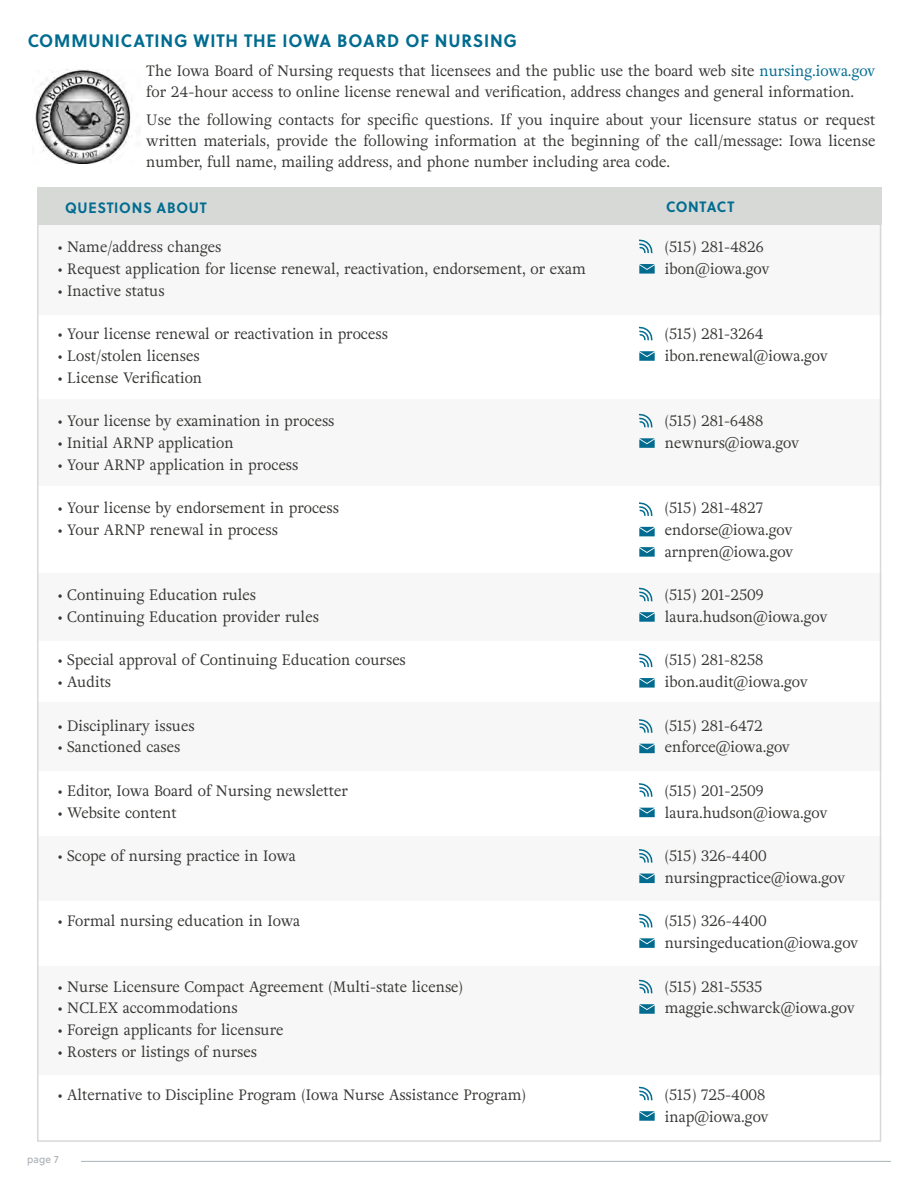
<style>
.page{position:relative;width:918px;height:1188px;background:#fff}
.page>*{position:absolute;margin:0;border:0;box-sizing:border-box;transform-origin:0 0}
.t1{font:700 18px "Soleil";letter-spacing:.05em;color:#016c90;scale:.94 1}
.t2{font:15px/21px "Adriane Text";color:#383836;scale:.94 1}
.t3{font:700 15px "Soleil";letter-spacing:.05em;color:#016c90;scale:.94 1}
.t4{font:10.5px "Soleil";color:#acb2b7;scale:.94 1}
.s1{color:#016c90}
</style>
<div class="page">
<div style="left:38px;top:224px;width:843px;height:91px;background:#f7f7f7"></div>
<div style="left:38px;top:399px;width:843px;height:86px;background:#f7f7f7"></div>
<div style="left:38px;top:702px;width:843px;height:68px;background:#f7f7f7"></div>
<div style="left:38px;top:573px;width:843px;height:68px;background:#f7f7f7"></div>
<div style="left:38px;top:836px;width:843px;height:64px;background:#f7f7f7"></div>
<div style="left:38px;top:966px;width:843px;height:109px;background:#f7f7f7"></div>
<div style="left:37px;top:187px;width:844px;height:37px;background:#d7d9d7"></div>
<svg style="left:639px;top:239px;width:14px;height:15px"></svg>
<svg style="left:639px;top:326px;width:14px;height:15px"></svg>
<svg style="left:638px;top:413px;width:15px;height:15px"></svg>
<svg style="left:639px;top:502px;width:14px;height:14px"></svg>
<svg style="left:639px;top:587px;width:14px;height:15px"></svg>
<svg style="left:639px;top:653px;width:14px;height:15px"></svg>
<svg style="left:638px;top:719px;width:15px;height:14px"></svg>
<svg style="left:638px;top:783px;width:15px;height:14px"></svg>
<svg style="left:638px;top:849px;width:15px;height:14px"></svg>
<svg style="left:638px;top:913px;width:15px;height:15px"></svg>
<svg style="left:639px;top:979px;width:14px;height:15px"></svg>
<svg style="left:639px;top:1086px;width:14px;height:15px"></svg>
<svg style="left:639px;top:264px;width:16px;height:10px"></svg>
<svg style="left:639px;top:351px;width:16px;height:10px"></svg>
<svg style="left:639px;top:438px;width:16px;height:10px"></svg>
<svg style="left:639px;top:527px;width:16px;height:9px"></svg>
<svg style="left:639px;top:612px;width:16px;height:10px"></svg>
<svg style="left:639px;top:678px;width:16px;height:10px"></svg>
<svg style="left:639px;top:744px;width:16px;height:9px"></svg>
<svg style="left:639px;top:808px;width:16px;height:9px"></svg>
<svg style="left:639px;top:874px;width:16px;height:9px"></svg>
<svg style="left:639px;top:938px;width:16px;height:10px"></svg>
<svg style="left:639px;top:1004px;width:16px;height:10px"></svg>
<svg style="left:639px;top:1111px;width:16px;height:10px"></svg>
<svg style="left:639px;top:547px;width:16px;height:10px"></svg>
<img style="left:32px;top:69px;width:100px;height:94px">
<hr style="left:81px;top:1161px;width:810px;height:1px;background:#acb2b7">
<p class="t1" style="left:28px;top:26px;width:522px">COMMUNICATING WITH THE IOWA BOARD OF NURSING</p>
<p class="t2" style="left:146px;top:60px;width:777px">The Iowa Board of Nursing requests that licensees and the public use the board web site <span class="s1">nursing.iowa.gov </span>for 24-hour access to online license renewal and verification, address changes and general information.</p>
<p class="t2" style="left:146px;top:109px;width:777px;text-align:justify">Use the following contacts for specific questions. If you inquire about your licensure status or request written materials, provide the following information at the beginning of the call/message: Iowa license number, full name, mailing address, and phone number including area code.</p>
<p class="t3" style="left:65px;top:197px;width:152px">QUESTIONS ABOUT</p>
<p class="t3" style="left:666px;top:195px;width:74px">CONTACT</p>
<p class="t2" style="left:58px;top:236px;width:176px">• Name/address changes</p>
<p class="t2" style="left:58px;top:258px;width:564px">• Request application for license renewal, reactivation, endorsement, or exam</p>
<p class="t2" style="left:58px;top:280px;width:115px">• Inactive status</p>
<p class="t2" style="left:58px;top:323px;width:353px">• Your license renewal or reactivation in process</p>
<p class="t2" style="left:58px;top:345px;width:153px">• Lost/stolen licenses</p>
<p class="t2" style="left:58px;top:367px;width:155px">• License Verification</p>
<p class="t2" style="left:58px;top:410px;width:296px">• Your license by examination in process</p>
<p class="t2" style="left:58px;top:432px;width:189px">• Initial ARNP application</p>
<p class="t2" style="left:58px;top:454px;width:258px">• Your ARNP application in process</p>
<p class="t2" style="left:58px;top:497px;width:301px">• Your license by endorsement in process</p>
<p class="t2" style="left:58px;top:519px;width:236px">• Your ARNP renewal in process</p>
<p class="t2" style="left:665px;top:236px;width:107px">(515) 281-4826</p>
<p class="t2" style="left:665px;top:258px;width:113px">ibon@iowa.gov</p>
<p class="t2" style="left:665px;top:323px;width:107px">(515) 281-3264</p>
<p class="t2" style="left:665px;top:345px;width:175px">ibon.renewal@iowa.gov</p>
<p class="t2" style="left:665px;top:410px;width:106px">(515) 281-6488</p>
<p class="t2" style="left:665px;top:432px;width:144px">newnurs@iowa.gov</p>
<p class="t2" style="left:665px;top:497px;width:106px">(515) 281-4827</p>
<p class="t2" style="left:665px;top:519px;width:137px">endorse@iowa.gov</p>
<p class="t2" style="left:665px;top:541px;width:138px">arnpren@iowa.gov</p>
<p class="t2" style="left:665px;top:584px;width:107px">(515) 201-2509</p>
<p class="t2" style="left:665px;top:606px;width:174px">laura.hudson@iowa.gov</p>
<p class="t2" style="left:665px;top:649px;width:106px">(515) 281-8258</p>
<p class="t2" style="left:665px;top:671px;width:154px">ibon.audit@iowa.gov</p>
<p class="t2" style="left:665px;top:715px;width:106px">(515) 281-6472</p>
<p class="t2" style="left:665px;top:736px;width:135px">enforce@iowa.gov</p>
<p class="t2" style="left:665px;top:780px;width:107px">(515) 201-2509</p>
<p class="t2" style="left:665px;top:802px;width:174px">laura.hudson@iowa.gov</p>
<p class="t2" style="left:665px;top:845px;width:110px">(515) 326-4400</p>
<p class="t2" style="left:665px;top:867px;width:193px">nursingpractice@iowa.gov</p>
<p class="t2" style="left:665px;top:910px;width:110px">(515) 326-4400</p>
<p class="t2" style="left:665px;top:932px;width:207px">nursingeducation@iowa.gov</p>
<p class="t2" style="left:665px;top:976px;width:105px">(515) 281-5535</p>
<p class="t2" style="left:665px;top:997px;width:204px">maggie.schwarck@iowa.gov</p>
<p class="t2" style="left:58px;top:584px;width:213px">• Continuing Education rules</p>
<p class="t2" style="left:58px;top:606px;width:279px">• Continuing Education provider rules</p>
<p class="t2" style="left:58px;top:649px;width:372px">• Special approval of Continuing Education courses</p>
<p class="t2" style="left:58px;top:671px;width:58px">• Audits</p>
<p class="t2" style="left:58px;top:715px;width:147px">• Disciplinary issues</p>
<p class="t2" style="left:58px;top:736px;width:132px">• Sanctioned cases</p>
<p class="t2" style="left:58px;top:780px;width:310px">• Editor, Iowa Board of Nursing newsletter</p>
<p class="t2" style="left:58px;top:802px;width:128px">• Website content</p>
<p class="t2" style="left:58px;top:845px;width:255px">• Scope of nursing practice in Iowa</p>
<p class="t2" style="left:58px;top:910px;width:259px">• Formal nursing education in Iowa</p>
<p class="t2" style="left:58px;top:976px;width:433px">• Nurse Licensure Compact Agreement (Multi-state license)</p>
<p class="t2" style="left:58px;top:997px;width:193px">• NCLEX accommodations</p>
<p class="t2" style="left:58px;top:1019px;width:242px">• Foreign applicants for licensure</p>
<p class="t2" style="left:58px;top:1041px;width:214px">• Rosters or listings of nurses</p>
<p class="t2" style="left:58px;top:1084px;width:500px">• Alternative to Discipline Program (Iowa Nurse Assistance Program)</p>
<p class="t2" style="left:665px;top:1084px;width:108px">(515) 725-4008</p>
<p class="t2" style="left:665px;top:1106px;width:112px">inap@iowa.gov</p>
<p class="t4" style="left:27px;top:1152px;width:35px">page 7</p>
</div>
